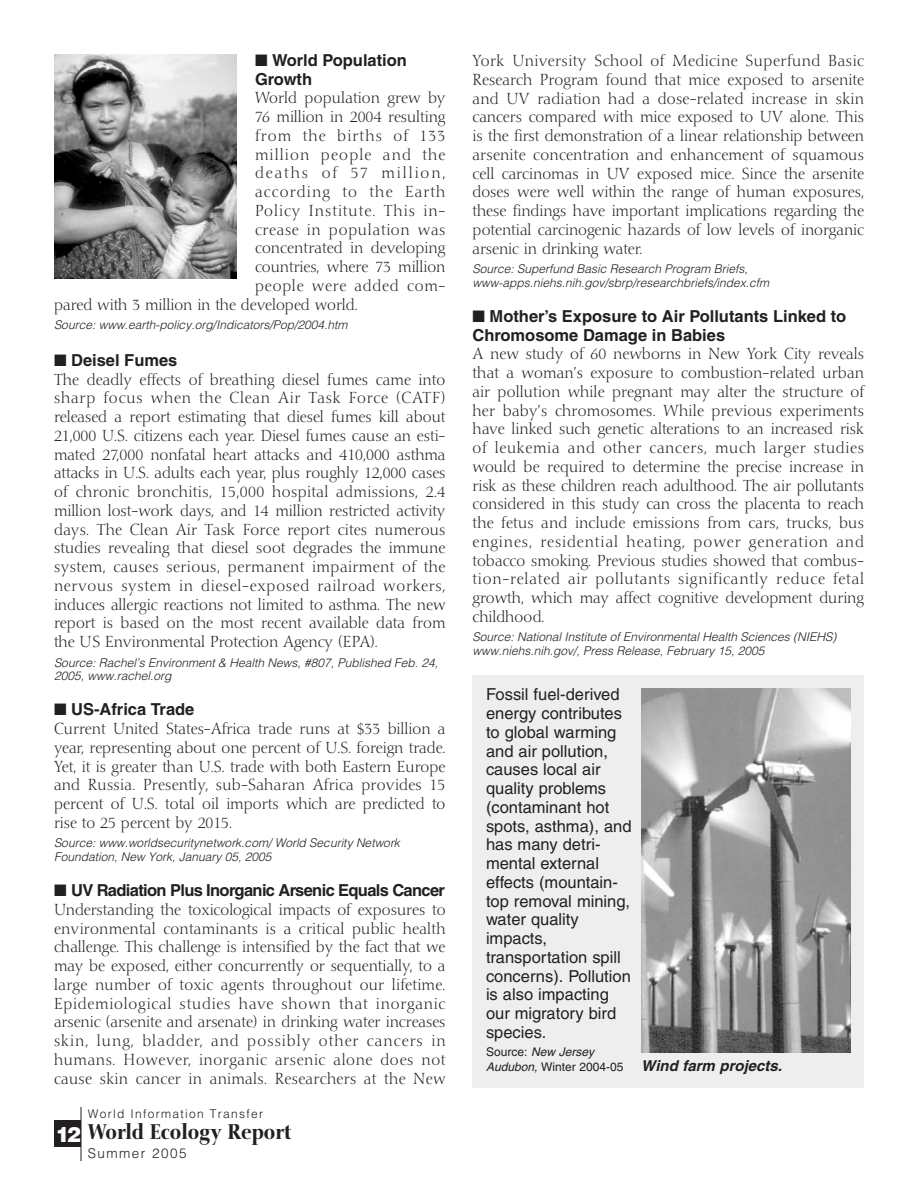
<style>
.page{position:relative;width:918px;height:1188px;background:#fff}
.page>*{position:absolute;margin:0;border:0;box-sizing:border-box;transform-origin:0 0}
.t1{font:500 21px "Nofret";color:#231f20;scale:.85 1}
.t2{font:900 21px "Helvetica";color:#fff}
.t3{font:16.5px/18.8px "Helvetica";color:#231f20}
.t4{font:700 16.5px/18.8px "Helvetica";color:#231f20}
.t5{font:700 16.5px "Helvetica";letter-spacing:-.04em;color:#231f20}
.t6{font:300 15.75px/18.8px "Nofret";color:#231f20;text-align:justify}
.t7{font:300 15.75px "Nofret";letter-spacing:.075em;color:#231f20}
.t8{font:300 15.75px "Nofret";letter-spacing:.065em;color:#231f20}
.t9{font:300 15.75px "Nofret";letter-spacing:.045em;color:#231f20}
.t10{font:300 15.75px "Nofret";letter-spacing:.05em;color:#231f20}
.t11{font:300 15.75px "Nofret";letter-spacing:.125em;color:#231f20}
.t12{font:italic 700 15px "Helvetica";color:#231f20}
.t13{font:300 13.5px "Helvetica";letter-spacing:.11em;color:#231f20}
.t14{font:italic 300 12px/13.5px "Helvetica";color:#231f20}
.t15{font:300 12px "Helvetica";letter-spacing:.11em;color:#231f20}
.t16{font:italic 12px "Helvetica";color:#231f20}
.s1{font-style:normal}
.s2{font-weight:400;font-size:12px}
.s3{font-weight:400;font-style:normal;font-size:12px}
</style>
<div class="page">
<div style="left:472px;top:675px;width:392px;height:413px;background:#eeeeef"></div>
<img style="left:641px;top:688px;width:209px;height:365px">
<img style="left:54px;top:54px;width:182px;height:225px">
<div style="left:54px;top:1120px;width:27px;height:28px;background:#231f20"></div>
<hr style="left:81px;top:1107px;width:1px;height:54px;background:#231f20">
<p class="t4" style="left:255px;top:52px;width:154px">■ World Population<br>Growth</p>
<p class="t6" style="left:255px;top:90px;width:192px">World population grew by</p>
<p class="t6" style="left:255px;top:109px;width:192px">76 million in 2004 resulting</p>
<p class="t7" style="left:255px;top:129px;width:192px">from the births of 133</p>
<p class="t7" style="left:255px;top:147px;width:192px">million people and the</p>
<p class="t11" style="left:255px;top:166px;width:192px">deaths of 57 million,</p>
<p class="t7" style="left:255px;top:185px;width:192px">according to the Earth</p>
<p class="t8" style="left:255px;top:204px;width:192px">Policy Institute. This in-</p>
<p class="t9" style="left:255px;top:222px;width:192px">crease in population was</p>
<p class="t6" style="left:255px;top:240px;width:192px">concentrated in developing</p>
<p class="t6" style="left:255px;top:259px;width:192px">countries, where 73 million</p>
<p class="t10" style="left:255px;top:279px;width:192px">people were added com-</p>
<p class="t6" style="left:54px;top:296px;width:305px">pared with 3 million in the developed world.</p>
<p class="t14" style="left:54px;top:319px;width:295px">Source: www.earth-policy.org/Indicators/Pop/2004.htm</p>
<p class="t4" style="left:54px;top:352px;width:125px">■ Deisel Fumes</p>
<p class="t6" style="left:54px;top:371px;width:393px">The deadly effects of breathing diesel fumes came into sharp focus when the Clean Air Task Force (CATF) released a report estimating that diesel fumes kill about 21,000 U.S. citizens each year. Diesel fumes cause an esti&shy;mated 27,000 nonfatal heart attacks and 410,000 asthma attacks in U.S. adults each year, plus roughly 12,000 cases of chronic bronchitis, 15,000 hospital admissions, 2.4 million lost-work days, and 14 million restricted activity days. The Clean Air Task Force report cites numerous studies revealing that diesel soot degrades the immune system, causes serious, permanent impairment of the nervous system in diesel-exposed railroad workers, induces allergic reactions not limited to asthma. The new report is based on the most recent available data from the US Environmental Protection Agency (EPA).</p>
<p class="t14" style="left:54px;top:657px;width:386px">Source: Rachel’s Environment &amp; Health News, #807, Published Feb. 24,<br>2005, www.rachel.org</p>
<p class="t4" style="left:54px;top:702px;width:142px">■ US-Africa Trade</p>
<p class="t6" style="left:54px;top:721px;width:393px">Current United States-Africa trade runs at $33 billion a year, representing about one percent of U.S. foreign trade.<br>Yet, it is greater than U.S. trade with both Eastern Europe and Russia. Presently, sub-Saharan Africa provides 15 percent of U.S. total oil imports which are predicted to rise to 25 percent by 2015.</p>
<p class="t14" style="left:54px;top:837px;width:347px">Source: www.worldsecuritynetwork.com/ World Security Network<br>Foundation, New York, January 05, 2005</p>
<p class="t5" style="left:54px;top:884px;width:393px">■ UV Radiation Plus Inorganic Arsenic Equals Cancer</p>
<p class="t6" style="left:54px;top:902px;width:393px">Understanding the toxicological impacts of exposures to environmental contaminants is a critical public health challenge. This challenge is intensified by the fact that we may be exposed, either concurrently or sequentially, to a large number of toxic agents throughout our lifetime.<br>Epidemiological studies have shown that inorganic arsenic (arsenite and arsenate) in drinking water increases skin, lung, bladder, and possibly other cancers in humans. However, inorganic arsenic alone does not cause skin cancer in animals. Researchers at the New</p>
<p class="t15" style="left:88px;top:1110px;width:177px">World Information Transfer</p>
<h1 class="t1" style="left:88px;top:1123px;width:241px">World Ecology Report</h1>
<p class="t13" style="left:88px;top:1149px;width:101px">Summer 2005</p>
<h1 class="t2" style="left:56px;top:1126px;width:27px">12</h1>
<p class="t6" style="left:472px;top:53px;width:393px">York University School of Medicine Superfund Basic Research Program found that mice exposed to arsenite and UV radiation had a dose-related increase in skin cancers compared with mice exposed to UV alone. This is the first demonstration of a linear relationship between arsenite concentration and enhancement of squamous cell carcinomas in UV exposed mice. Since the arsenite doses were well within the range of human exposures, these findings have important implications regarding the potential carcinogenic hazards of low levels of inorganic arsenic in drinking water.</p>
<p class="t14" style="left:472px;top:263px;width:298px">Source: Superfund Basic Research Program Briefs, www-apps.niehs.nih.gov/sbrp/researchbriefs/index.cfm</p>
<p class="t4" style="left:472px;top:308px;width:375px">■ Mother’s Exposure to Air Pollutants Linked to<br>Chromosome Damage in Babies</p>
<p class="t6" style="left:472px;top:346px;width:393px">A new study of 60 newborns in New York City reveals that a woman’s exposure to combustion-related urban air pollution while pregnant may alter the structure of her baby’s chromosomes. While previous experiments have linked such genetic alterations to an increased risk of leukemia and other cancers, much larger studies would be required to determine the precise increase in risk as these children reach adulthood. The air pollutants considered in this study can cross the placenta to reach the fetus and include emissions from cars, trucks, bus engines, residential heating, power generation and tobacco smoking. Previous studies showed that combus&shy;tion-related air pollutants significantly reduce fetal growth, which may affect cognitive development during childhood.</p>
<p class="t14" style="left:472px;top:632px;width:366px">Source: National Institute of Environmental Health Sciences (NIEHS) www.niehs.nih.gov/, Press Release, February 15, 2005</p>
<p class="t3" style="left:486px;top:687px;width:147px">Fossil fuel-derived energy contributes to global warming and air pollution, causes local air quality problems (contaminant hot spots, asthma), and has many detri&shy;mental external effects (mountain&shy;top removal mining, water quality impacts, transportation spill concerns). Pollution is also impacting our migratory bird species.</p>
<p class="t16" style="left:486px;top:1047px;width:110px"><span class="s1">Source:</span> New Jersey</p>
<p class="t12" style="left:486px;top:1060px;width:298px"><span class="s2">Audubon,</span> <span class="s3">Winter 2004-05</span> Wind farm projects.</p>
</div>
